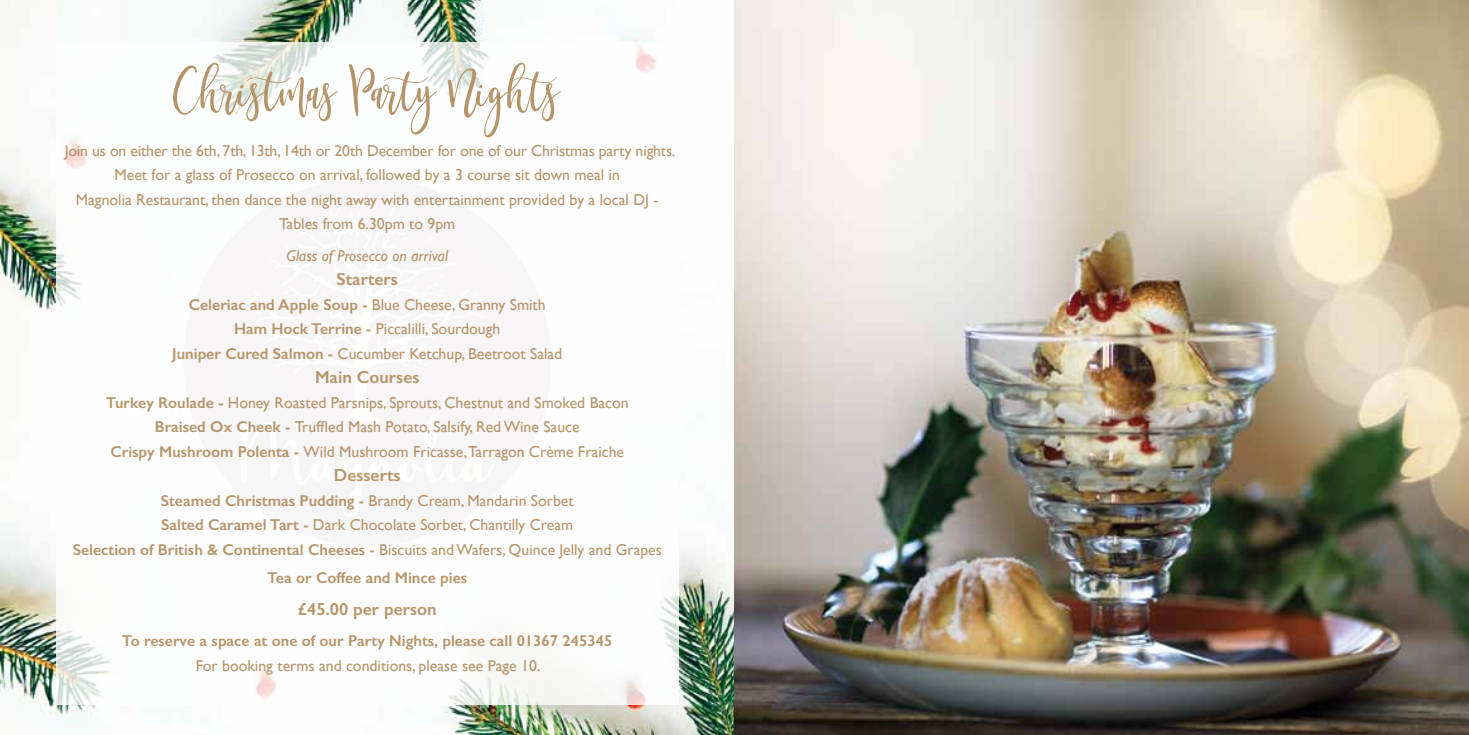
<style>
.page{position:relative;width:1469px;height:735px;background:#fff}
.page>*{position:absolute;margin:0;border:0;box-sizing:border-box;transform-origin:0 0}
.t1{font:59.5px "Masterblush";color:#b59469}
.t2{font:600 17.5px "Gill Sans";color:#b59469}
.t3{font:15.75px/24.5px "Gill Sans";color:#b59469;text-align:center}
.t4{font:600 15.75px "Gill Sans";color:#b59469}
.t5{font:italic 15.75px "Gill Sans";color:#b59469}
.s1{font-weight:600}
</style>
<div class="page">
<img style="left:0;top:0;width:1468px;height:734px">
<div style="left:56px;top:42px;width:622px;height:662px;background:#fff"></div>
<h1 class="t1" style="left:173px;top:51px;width:390px">Christmas Party Nights</h1>
<p class="t3" style="left:65px;top:138px;width:612px">Join us on either the 6th, 7th, 13th, 14th or 20th December for one of our Christmas party nights.<br>Meet for a glass of Prosecco on arrival, followed by a 3 course sit down meal in<br>Magnolia Restaurant, then dance the night away with entertainment provided by a local DJ - Tables from 6.30pm to 9pm</p>
<p class="t5" style="left:286px;top:246px;width:163px">Glass of Prosecco on arrival</p>
<p class="t2" style="left:336px;top:268px;width:63px">Starters</p>
<p class="t3" style="left:172px;top:292px;width:391px"><span class="s1">Celeriac and Apple Soup -</span> Blue Cheese, Granny Smith<br><span class="s1">Ham Hock Terrine -</span> Piccalilli, Sourdough<br><span class="s1">Juniper Cured Salmon -</span> Cucumber Ketchup, Beetroot Salad</p>
<p class="t2" style="left:315px;top:366px;width:106px">Main Courses</p>
<p class="t3" style="left:106px;top:390px;width:524px"><span class="s1">Turkey Roulade -</span> Honey Roasted Parsnips, Sprouts, Chestnut and Smoked Bacon<br><span class="s1">Braised Ox Cheek -</span> Truffled Mash Potato, Salsify, Red Wine Sauce<br><span class="s1">Crispy Mushroom Polenta -</span> Wild Mushroom Fricasse,Tarragon Crème Fraiche</p>
<p class="t2" style="left:334px;top:464px;width:68px">Desserts</p>
<p class="t3" style="left:73px;top:488px;width:590px"><span class="s1">Steamed Christmas Pudding -</span> Brandy Cream, Mandarin Sorbet<br><span class="s1">Salted Caramel Tart -</span> Dark Chocolate Sorbet, Chantilly Cream<br><span class="s1">Selection of British &amp; Continental Cheeses -</span> Biscuits and Wafers, Quince Jelly and Grapes</p>
<p class="t4" style="left:267px;top:568px;width:202px">Tea or Coffee and Mince pies</p>
<p class="t2" style="left:298px;top:597px;width:140px">£45.00 per person</p>
<p class="t4" style="left:122px;top:631px;width:492px">To reserve a space at one of our Party Nights, please call 01367 245345</p>
<p class="t3" style="left:196px;top:652px;width:346px">For booking terms and conditions, please see Page 10.</p>
</div>
